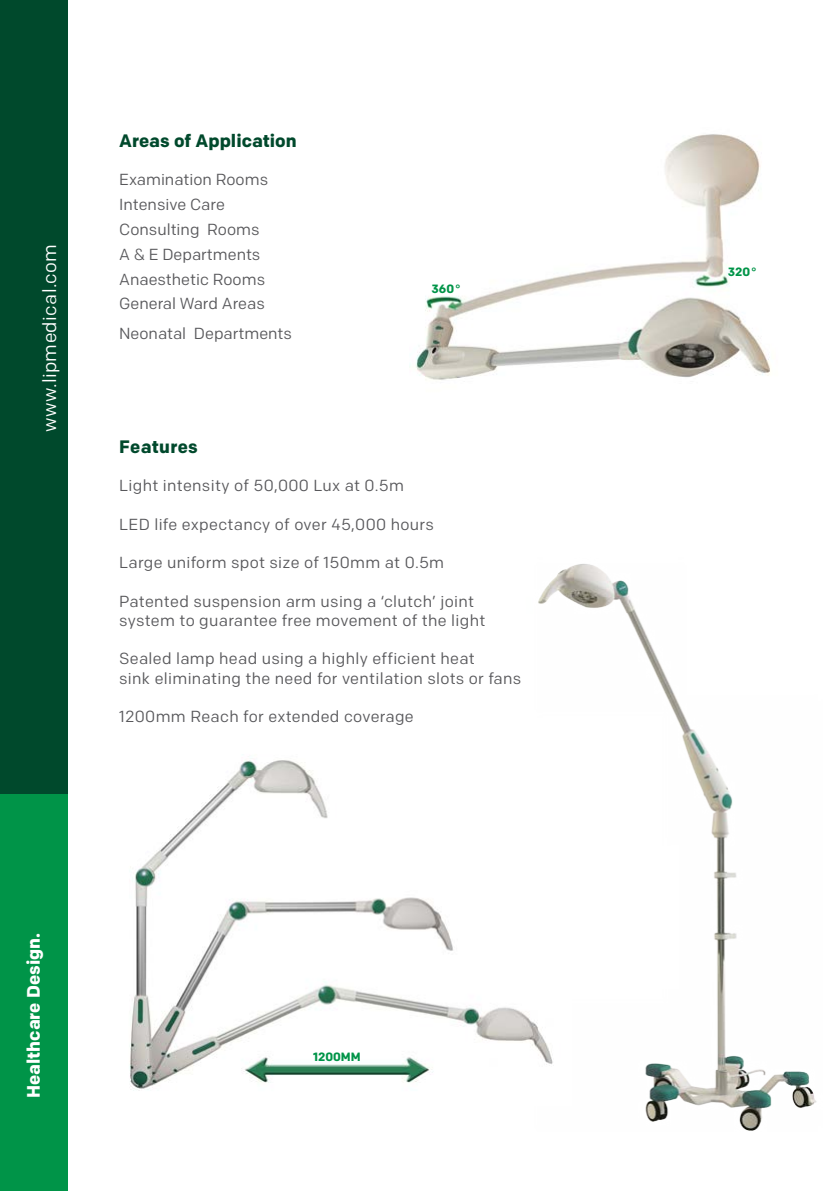
<style>
.page{position:relative;width:840px;height:1191px;background:#fff}
.page>*{position:absolute;margin:0;border:0;box-sizing:border-box;transform-origin:0 0}
.t1{font:19px "Colfax";letter-spacing:.02em;color:#fff}
.t2{font:700 18px "Colfax";color:#00492c}
.t3{font:700 18px "Colfax";color:#fff}
.t4{font:16px/24.8px "Colfax";letter-spacing:.015em;color:#58585b}
.t5{font:700 12px "Colfax";color:#009448}
</style>
<div class="page">
<div style="left:0;top:0;width:67px;height:1191px;background:#00492c"></div>
<div style="left:0;top:794px;width:67px;height:397px;background:#009448"></div>
<img style="left:416px;top:134px;width:354px;height:246px">
<img style="left:538px;top:564px;width:279px;height:567px">
<img style="left:130px;top:738px;width:441px;height:367px">
<p class="t1" style="left:38px;top:432px;width:189px;rotate:-90deg">www.lipmedical.com</p>
<p class="t2" style="left:119px;top:129px;width:179px">Areas of Application</p>
<p class="t4" style="left:119px;top:167px;width:150px">Examination Rooms<br>Intensive Care<br>Consulting Rooms<br>A &amp; E Departments<br>Anaesthetic Rooms<br>General Ward Areas</p>
<p class="t4" style="left:119px;top:321px;width:174px">Neonatal Departments</p>
<p class="t5" style="left:431px;top:281px;width:30px">360°</p>
<p class="t2" style="left:119px;top:435px;width:80px">Features</p>
<p class="t4" style="left:119px;top:473px;width:286px">Light intensity of 50,000 Lux at 0.5m</p>
<p class="t4" style="left:119px;top:512px;width:316px">LED life expectancy of over 45,000 hours</p>
<p class="t4" style="left:119px;top:550px;width:326px">Large uniform spot size of 150mm at 0.5m</p>
<p class="t4" style="left:119px;top:591px;width:367px;line-height:19.2px">Patented suspension arm using a ‘clutch’ joint system to guarantee free movement of the light</p>
<p class="t4" style="left:119px;top:649px;width:403px;line-height:19.2px">Sealed lamp head using a highly efficient heat<br>sink eliminating the need for ventilation slots or fans</p>
<p class="t4" style="left:119px;top:704px;width:296px">1200mm Reach for extended coverage</p>
<p class="t3" style="left:22px;top:1098px;width:167px;rotate:-90deg">Healthcare Design.</p>
<p class="t5" style="left:313px;top:1049px;width:49px">1200MM</p>
<p class="t5" style="left:727px;top:264px;width:30px">320°</p>
</div>
